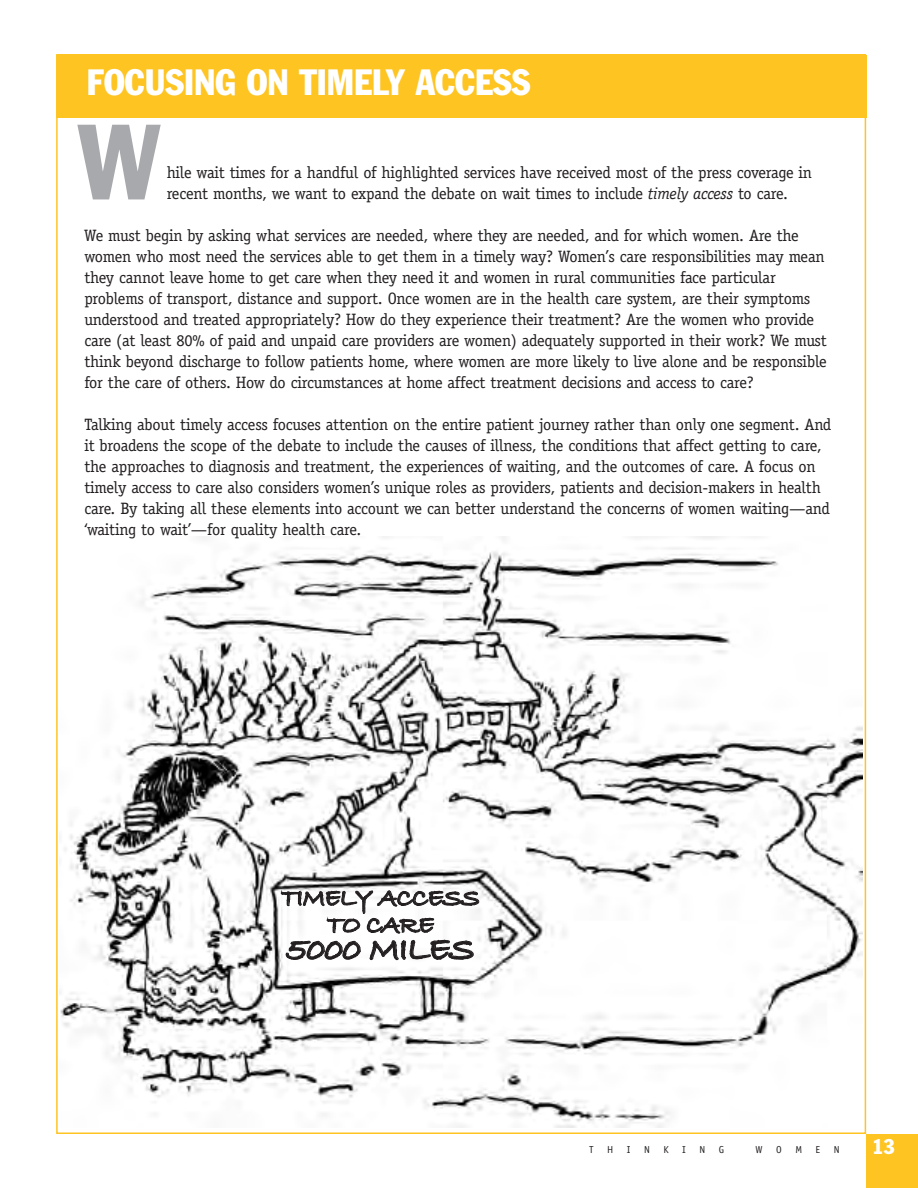
<style>
.page{position:relative;width:918px;height:1188px;background:#fff}
.page>*{position:absolute;margin:0;border:0;box-sizing:border-box;transform-origin:0 0}
.t1{font:condensed 105px "Franklin Gothic";color:#a8a9ad}
.t2{font:condensed 36px "Franklin Gothic";color:#fff}
.t3{font:700 34.5px "Bradley Hand ITCTT";letter-spacing:-.025em;color:#231f20}
.t4{font:700 25.5px/27px "Bradley Hand ITCTT";letter-spacing:-.025em;color:#231f20;text-align:center}
.t5{font:condensed 21px "Franklin Gothic";color:#fff}
.t6{font:16.5px/21px "Officina Serif";letter-spacing:-.015em;color:#231f20}
.t7{font:10.2px "Officina Sans";color:#231f20}
.s1{font-style:italic}
</style>
<div class="page">
<div style="left:866px;top:1134px;width:52px;height:54px;background:#fec422"></div>
<img style="left:60px;top:537px;width:802px;height:591px">
<div style="left:56px;top:55px;width:811px;height:63px;background:#fec422"></div>
<h2 class="t2" style="left:87px;top:70px;width:445px">FOCUSING ON TIMELY ACCESS</h2>
<h1 class="t1" style="left:77px;top:125px;width:85px">W</h1>
<p class="t6" style="left:167px;top:162px;width:647px">hile wait times for a handful of highlighted services have received most of the press coverage in recent months, we want to expand the debate on wait times to include <span class="s1">timely access</span> to care.</p>
<p class="t6" style="left:84px;top:225px;width:744px">We must begin by asking what services are needed, where they are needed, and for which women. Are the women who most need the services able to get them in a timely way? Women’s care responsibilities may mean they cannot leave home to get care when they need it and women in rural communities face particular problems of transport, distance and support. Once women are in the health care system, are their symptoms understood and treated appropriately? How do they experience their treatment? Are the women who provide care (at least 80% of paid and unpaid care providers are women) adequately supported in their work? We must think beyond discharge to follow patients home, where women are more likely to live alone and be responsible for the care of others. How do circumstances at home affect treatment decisions and access to care?</p>
<p class="t6" style="left:84px;top:414px;width:749px">Talking about timely access focuses attention on the entire patient journey rather than only one segment. And it broadens the scope of the debate to include the causes of illness, the conditions that affect getting to care, the approaches to diagnosis and treatment, the experiences of waiting, and the outcomes of care. A focus on timely access to care also considers women’s unique roles as providers, patients and decision-makers in health care. By taking all these elements into account we can better understand the concerns of women waiting—and ‘waiting to wait’—for quality health care.</p>
<h3 class="t4" style="left:281px;top:886px;width:200px">TIMELY ACCESS<br>TO CARE</h3>
<h3 class="t3" style="left:286px;top:930px;width:190px">5000 MILES</h3>
<p class="t7" style="left:589px;top:1146px;width:6px">T</p>
<p class="t7" style="left:607px;top:1146px;width:8px">H</p>
<p class="t7" style="left:627px;top:1146px;width:5px">I</p>
<p class="t7" style="left:644px;top:1146px;width:7px">N</p>
<p class="t7" style="left:664px;top:1146px;width:7px">K</p>
<p class="t7" style="left:682px;top:1146px;width:5px">I</p>
<p class="t7" style="left:699px;top:1146px;width:7px">N</p>
<p class="t7" style="left:719px;top:1146px;width:7px">G</p>
<p class="t7" style="left:756px;top:1146px;width:9px">W</p>
<p class="t7" style="left:776px;top:1146px;width:7px">O</p>
<p class="t7" style="left:795px;top:1146px;width:8px">M</p>
<p class="t7" style="left:816px;top:1146px;width:6px">E</p>
<p class="t7" style="left:834px;top:1146px;width:7px">N</p>
<p class="t5" style="left:872px;top:1139px;width:24px">13</p>
</div>
